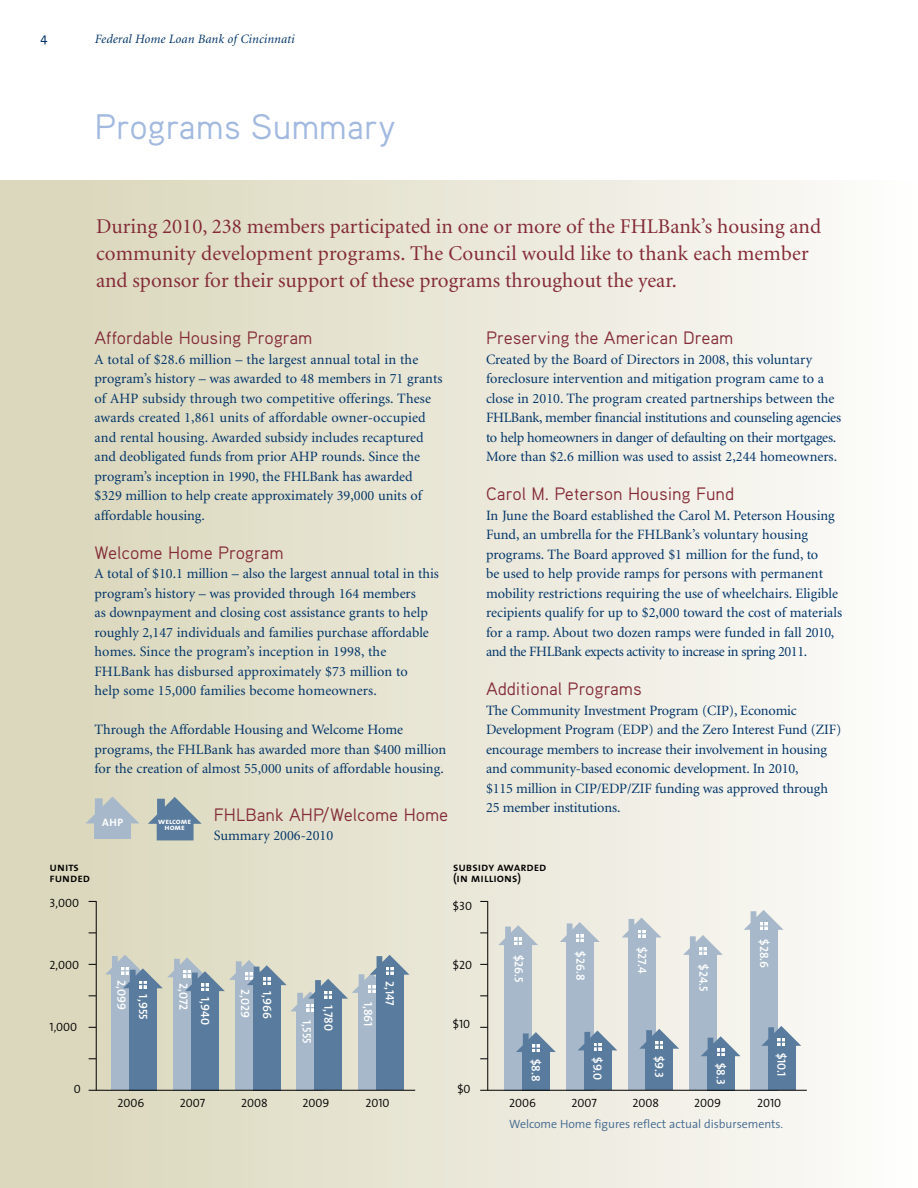
<style>
.page{position:relative;width:918px;height:1188px;background:#fff}
.page>*{position:absolute;margin:0;border:0;box-sizing:border-box;transform-origin:0 0}
.t1{font:35.55px "Aaux Pro";color:#a2b9e0}
.t2{font:21px/27px "Minion";color:#842b37}
.t3{font:18px "Aaux Pro";color:#842b37}
.t4{font:14.25px/19.5px "Minion";color:#003468}
.t5{font:italic 12.75px "Minion";letter-spacing:.01em;color:#003468}
.t6{font:12.75px "The Sans";color:#003468}
.t7{font:12px "The Sans Semi Bold Caps";color:#fff}
.t8{font:12px "The Sans Semi Light Caps";color:#000}
.t9{font:300 12px "The Sans";letter-spacing:-.005em;color:#40678e}
.t10{font:12px/10.5px "The Sans Semi Bold Caps";color:#000}
.t11{font:10.8px "The Sans Bold Caps";color:#fff}
.t12{font:8.1px/6.8px "The Sans Bold Caps";color:#fff;text-align:center}
</style>
<div class="page">
<div style="left:0;top:180px;width:918px;height:1008px;background:linear-gradient(to right,#d8d4b7,#fcfbfa)"></div>
<svg style="left:86px;top:796px;width:53px;height:27px"></svg>
<div style="left:94px;top:816px;width:37px;height:23px;background:#a6b8ca"></div>
<svg style="left:148px;top:797px;width:54px;height:43px;background:#8da0ac"></svg>
<div style="left:750px;top:928px;width:27px;height:162px;background:#a6b8ca"></div>
<svg style="left:744px;top:910px;width:39px;height:22px"></svg>
<div style="left:768px;top:1045px;width:27px;height:45px;background:#597b9d"></div>
<svg style="left:761px;top:1026px;width:40px;height:22px"></svg>
<hr style="left:487px;top:901px;width:1px;height:189px;background:#000">
<div style="left:689px;top:953px;width:28px;height:137px;background:#a6b8ca"></div>
<div style="left:707px;top:1055px;width:27px;height:35px;background:#597b9d"></div>
<svg style="left:683px;top:935px;width:40px;height:22px"></svg>
<svg style="left:701px;top:1036px;width:39px;height:22px"></svg>
<div style="left:505px;top:943px;width:27px;height:147px;background:#a6b8ca"></div>
<div style="left:523px;top:1051px;width:27px;height:39px;background:#597b9d"></div>
<svg style="left:498px;top:925px;width:40px;height:22px"></svg>
<svg style="left:516px;top:1032px;width:40px;height:22px"></svg>
<div style="left:566px;top:940px;width:27px;height:150px;background:#a6b8ca"></div>
<div style="left:584px;top:1049px;width:27px;height:41px;background:#597b9d"></div>
<svg style="left:560px;top:922px;width:40px;height:22px"></svg>
<svg style="left:578px;top:1031px;width:39px;height:21px"></svg>
<div style="left:628px;top:936px;width:27px;height:154px;background:#a6b8ca"></div>
<div style="left:646px;top:1048px;width:27px;height:42px;background:#597b9d"></div>
<svg style="left:622px;top:918px;width:39px;height:21px"></svg>
<svg style="left:639px;top:1029px;width:40px;height:22px"></svg>
<hr style="left:480px;top:1090px;width:327px;height:1px;background:#000">
<div style="left:358px;top:989px;width:28px;height:101px;background:#a6b8ca"></div>
<div style="left:376px;top:973px;width:27px;height:117px;background:#597b9d"></div>
<hr style="left:96px;top:901px;width:1px;height:189px;background:#000">
<div style="left:297px;top:1007px;width:27px;height:83px;background:#a6b8ca"></div>
<div style="left:315px;top:997px;width:27px;height:93px;background:#597b9d"></div>
<div style="left:112px;top:972px;width:27px;height:118px;background:#a6b8ca"></div>
<div style="left:130px;top:987px;width:27px;height:103px;background:#597b9d"></div>
<div style="left:174px;top:973px;width:27px;height:117px;background:#a6b8ca"></div>
<div style="left:192px;top:990px;width:27px;height:100px;background:#597b9d"></div>
<div style="left:235px;top:976px;width:28px;height:114px;background:#a6b8ca"></div>
<div style="left:253px;top:984px;width:28px;height:106px;background:#597b9d"></div>
<svg style="left:105px;top:955px;width:304px;height:58px"></svg>
<hr style="left:89px;top:1090px;width:326px;height:1px;background:#000">
<p class="t6" style="left:40px;top:27px;width:8px">4</p>
<p class="t5" style="left:94px;top:32px;width:201px">Federal Home Loan Bank of Cincinnati</p>
<h1 class="t1" style="left:94px;top:104px;width:303px">Programs Summary</h1>
<h2 class="t2" style="left:96px;top:214px;width:727px">During 2010, 238 members participated in one or more of the FHLBank’s housing and community development programs. The Council would like to thank each member and sponsor for their support of these programs throughout the year.</h2>
<p class="t3" style="left:94px;top:327px;width:219px">Affordable Housing Program</p>
<p class="t4" style="left:94px;top:350px;width:349px">A total of $28.6 million – the largest annual total in the program’s history – was awarded to 48 members in 71 grants of AHP subsidy through two competitive offerings. These awards created 1,861 units of affordable owner-occupied and rental housing. Awarded subsidy includes recaptured and deobligated funds from prior AHP rounds. Since the program’s inception in 1990, the FHLBank has awarded $329 million to help create approximately 39,000 units of affordable housing.</p>
<p class="t3" style="left:94px;top:541px;width:191px">Welcome Home Program</p>
<p class="t4" style="left:94px;top:564px;width:346px">A total of $10.1 million – also the largest annual total in this program’s history – was provided through 164 members<br>as downpayment and closing cost assistance grants to help roughly 2,147 individuals and families purchase affordable homes. Since the program’s inception in 1998, the FHLBank has disbursed approximately $73 million to<br>help some 15,000 families become homeowners.</p>
<p class="t4" style="left:94px;top:720px;width:353px">Through the Affordable Housing and Welcome Home programs, the FHLBank has awarded more than $400 million for the creation of almost 55,000 units of affordable housing.</p>
<p class="t11" style="left:102px;top:813px;width:23px">AHP</p>
<p class="t12" style="left:158px;top:817px;width:34px">welcome home</p>
<p class="t3" style="left:214px;top:803px;width:236px">FHLBank AHP/Welcome Home</p>
<p class="t4" style="left:214px;top:826px;width:121px">Summary 2006-2010</p>
<p class="t3" style="left:486px;top:327px;width:249px">Preserving the American Dream</p>
<p class="t4" style="left:486px;top:350px;width:357px">Created by the Board of Directors in 2008, this voluntary foreclosure intervention and mitigation program came to a close in 2010. The program created partnerships between the FHLBank, member financial institutions and counseling agencies to help homeowners in danger of defaulting on their mortgages.<br>More than $2.6 million was used to assist 2,244 homeowners.</p>
<p class="t3" style="left:486px;top:483px;width:250px">Carol M. Peterson Housing Fund</p>
<p class="t4" style="left:486px;top:506px;width:358px">In June the Board established the Carol M. Peterson Housing Fund, an umbrella for the FHLBank’s voluntary housing programs. The Board approved $1 million for the fund, to<br>be used to help provide ramps for persons with permanent mobility restrictions requiring the use of wheelchairs. Eligible recipients qualify for up to $2,000 toward the cost of materials for a ramp. About two dozen ramps were funded in fall 2010, and the FHLBank expects activity to increase in spring 2011.</p>
<p class="t3" style="left:486px;top:678px;width:157px">Additional Programs</p>
<p class="t4" style="left:486px;top:701px;width:357px">The Community Investment Program (CIP), Economic Development Program (EDP) and the Zero Interest Fund (ZIF) encourage members to increase their involvement in housing and community-based economic development. In 2010,<br>$115 million in CIP/EDP/ZIF funding was approved through 25 member institutions.</p>
<p class="t10" style="left:50px;top:861px;width:42px">units funded</p>
<p class="t10" style="left:453px;top:861px;width:95px">subsidy awarded (in millions)</p>
<p class="t8" style="left:50px;top:893px;width:31px">3,000</p>
<p class="t8" style="left:453px;top:896px;width:21px">$30</p>
<p class="t8" style="left:50px;top:955px;width:31px">2,000</p>
<p class="t8" style="left:50px;top:1017px;width:29px">1,000</p>
<p class="t7" style="left:131px;top:980px;width:31px;rotate:90deg">2,099</p>
<p class="t7" style="left:153px;top:994px;width:27px;rotate:90deg">1,955</p>
<p class="t7" style="left:194px;top:983px;width:29px;rotate:90deg">2,072</p>
<p class="t7" style="left:215px;top:997px;width:29px;rotate:90deg">1,940</p>
<p class="t7" style="left:255px;top:989px;width:30px;rotate:90deg">2,029</p>
<p class="t7" style="left:277px;top:991px;width:29px;rotate:90deg">1,966</p>
<p class="t7" style="left:317px;top:1020px;width:25px;rotate:90deg">1,555</p>
<p class="t7" style="left:339px;top:1005px;width:28px;rotate:90deg">1,780</p>
<p class="t7" style="left:378px;top:1002px;width:26px;rotate:90deg">1,861</p>
<p class="t7" style="left:400px;top:981px;width:27px;rotate:90deg">2,147</p>
<p class="t8" style="left:453px;top:955px;width:21px">$20</p>
<p class="t8" style="left:453px;top:1014px;width:19px">$10</p>
<p class="t7" style="left:529px;top:955px;width:29px;rotate:90deg">$26.5</p>
<p class="t7" style="left:590px;top:951px;width:30px;rotate:90deg">$26.8</p>
<p class="t7" style="left:652px;top:947px;width:28px;rotate:90deg">$27.4</p>
<p class="t7" style="left:714px;top:964px;width:29px;rotate:90deg">$24.5</p>
<p class="t7" style="left:774px;top:939px;width:30px;rotate:90deg">$28.6</p>
<p class="t8" style="left:74px;top:1079px;width:8px">0</p>
<p class="t8" style="left:458px;top:1079px;width:15px">$0</p>
<p class="t7" style="left:546px;top:1059px;width:24px;rotate:90deg">$8.8</p>
<p class="t7" style="left:608px;top:1057px;width:25px;rotate:90deg">$9.0</p>
<p class="t7" style="left:669px;top:1056px;width:23px;rotate:90deg">$9.3</p>
<p class="t7" style="left:731px;top:1063px;width:23px;rotate:90deg">$8.3</p>
<p class="t7" style="left:791px;top:1053px;width:26px;rotate:90deg">$10.1</p>
<p class="t8" style="left:118px;top:1093px;width:28px">2006</p>
<p class="t8" style="left:180px;top:1093px;width:27px">2007</p>
<p class="t8" style="left:241px;top:1093px;width:28px">2008</p>
<p class="t8" style="left:302px;top:1093px;width:28px">2009</p>
<p class="t8" style="left:365px;top:1093px;width:26px">2010</p>
<p class="t8" style="left:509px;top:1093px;width:28px">2006</p>
<p class="t8" style="left:572px;top:1093px;width:27px">2007</p>
<p class="t8" style="left:633px;top:1093px;width:28px">2008</p>
<p class="t8" style="left:694px;top:1093px;width:28px">2009</p>
<p class="t8" style="left:757px;top:1093px;width:26px">2010</p>
<p class="t9" style="left:509px;top:1114px;width:276px">Welcome Home figures reflect actual disbursements.</p>
</div>
